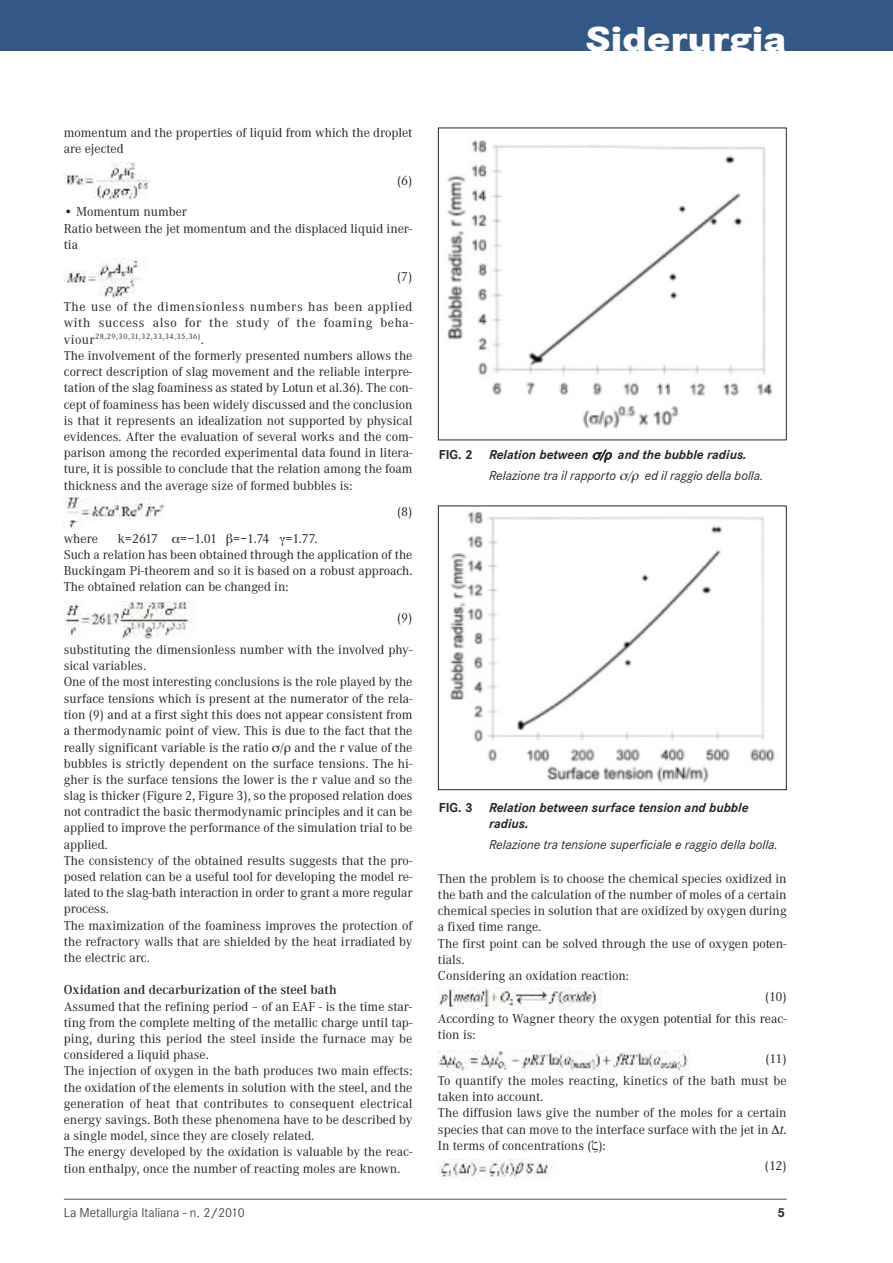
<style>
.page{position:relative;width:893px;height:1263px;background:#fff}
.page>*{position:absolute;margin:0;border:0;box-sizing:border-box;transform-origin:0 0}
.t1{font:800 36px "Corporate S";color:#fff;scale:1.14 1}
.t2{font:13.5px/16.2px "Corporate A";color:#272627}
.t3{font:italic 13.5px "Corporate S";color:#272627}
.t4{font:italic 700 13.5px/16.2px "Corporate S";color:#272627}
.t5{font:13.5px/16.2px "Corporate A";letter-spacing:.045em;color:#272627}
.t6{font:600 13.5px "Corporate A";color:#272627}
.t7{font:300 13.5px "Corporate S";color:#272627}
.t8{font:700 13.5px "Corporate S";color:#272627}
.t9{font:8.1px "Corporate A";letter-spacing:.055em;color:#272627}
.s1{font-size:13.5px}
.s2{font-style:normal}
.s3{font-style:italic}
</style>
<div class="page">
<div style="left:0;top:0;width:893px;height:51px;background:#335786"></div>
<hr style="left:64px;top:1199px;width:723px;height:1px;background:#335786">
<img style="left:64px;top:162px;width:86px;height:39px">
<img style="left:64px;top:258px;width:83px;height:39px">
<img style="left:64px;top:498px;width:101px;height:30px">
<img style="left:64px;top:602px;width:131px;height:37px">
<img style="left:447px;top:140px;width:326px;height:289px">
<div style="left:438px;top:128px;width:349px;height:312px;border:1px solid #272627"></div>
<img style="left:449px;top:511px;width:326px;height:272px">
<div style="left:438px;top:506px;width:349px;height:284px;border:1px solid #272627"></div>
<img style="left:438px;top:987px;width:165px;height:23px">
<img style="left:438px;top:1050px;width:253px;height:22px">
<img style="left:438px;top:1160px;width:114px;height:19px">
<h1 class="t1" style="left:585px;top:18px;width:178px">Siderurgia</h1>
<p class="t2" style="left:64px;top:124px;width:350px">momentum and the properties of liquid from which the droplet are ejected</p>
<p class="t2" style="left:397px;top:172px;width:17px">(6)</p>
<p class="t2" style="left:64px;top:204px;width:350px">• Momentum number<br>Ratio between the jet momentum and the displaced liquid iner&shy;tia</p>
<p class="t2" style="left:397px;top:268px;width:17px">(7)</p>
<p class="t5" style="left:64px;top:298px;width:351px">The use of the dimensionless numbers has been applied with success also for the study of the foaming beha-</p>
<p class="t9" style="left:64px;top:332px;width:142px"><span class="s1">viour</span>28,29,30,31,32,33,34,35,36)<span class="s1">.</span></p>
<p class="t2" style="left:64px;top:347px;width:350px;text-align:justify">The involvement of the formerly presented numbers allows the correct description of slag movement and the reliable interpre&shy;tation of the slag foaminess as stated by Lotun et al.36). The con&shy;cept of foaminess has been widely discussed and the conclusion is that it represents an idealization not supported by physical evidences. After the evaluation of several works and the com&shy;parison among the recorded experimental data found in litera&shy;ture, it is possible to conclude that the relation among the foam thickness and the average size of formed bubbles is:</p>
<p class="t2" style="left:397px;top:503px;width:17px">(8)</p>
<p class="t2" style="left:64px;top:530px;width:36px">where</p>
<p class="t2" style="left:118px;top:530px;width:42px">k=2617</p>
<p class="t2" style="left:64px;top:530px;width:350px;text-indent:117px">=−1.01 =−1.74 =1.77.<br>Such a relation has been obtained through the application of the Buckingam Pi-theorem and so it is based on a robust approach.<br>The obtained relation can be changed in:</p>
<p class="t2" style="left:397px;top:609px;width:17px">(9)</p>
<p class="t2" style="left:64px;top:641px;width:350px">substituting the dimensionless number with the involved phy&shy;sical variables.<br>One of the most interesting conclusions is the role played by the surface tensions which is present at the numerator of the rela&shy;tion (9) and at a first sight this does not appear consistent from a thermodynamic point of view. This is due to the fact that the really significant variable is the ratio</p>
<p class="t2" style="left:64px;top:739px;width:350px;text-indent:231px">and the r value of the bubbles is strictly dependent on the surface tensions. The hi&shy;gher is the surface tensions the lower is the r value and so the slag is thicker (Figure 2, Figure 3), so the proposed relation does not contradict the basic thermodynamic principles and it can be applied to improve the performance of the simulation trial to be applied.<br>The consistency of the obtained results suggests that the pro&shy;posed relation can be a useful tool for developing the model re&shy;lated to the slag-bath interaction in order to grant a more regular process.<br>The maximization of the foaminess improves the protection of the refractory walls that are shielded by the heat irradiated by the electric arc.</p>
<p class="t6" style="left:64px;top:982px;width:274px">Oxidation and decarburization of the steel bath</p>
<p class="t2" style="left:64px;top:998px;width:350px">Assumed that the refining period – of an EAF - is the time star&shy;ting from the complete melting of the metallic charge until tap&shy;ping, during this period the steel inside the furnace may be considered a liquid phase.<br>The injection of oxygen in the bath produces two main effects: the oxidation of the elements in solution with the steel, and the generation of heat that contributes to consequent electrical energy savings. Both these phenomena have to be described by a single model, since they are closely related.<br>The energy developed by the oxidation is valuable by the reac&shy;tion enthalpy, once the number of reacting moles are known.</p>
<p class="t4" style="left:439px;top:447px;width:151px"><span class="s2">FIG. 2</span> Relation between</p>
<p class="t4" style="left:618px;top:447px;width:130px">and the bubble radius.</p>
<p class="t3" style="left:489px;top:467px;width:129px">Relazione tra il rapporto</p>
<p class="t3" style="left:645px;top:467px;width:120px">ed il raggio della bolla.</p>
<p class="t4" style="left:489px;top:799px;width:261px;text-indent:-50px"><span class="s2">FIG. 3</span> Relation between surface tension and bubble radius.</p>
<p class="t3" style="left:489px;top:836px;width:290px">Relazione tra tensione superficiale e raggio della bolla.</p>
<p class="t2" style="left:438px;top:870px;width:350px">Then the problem is to choose the chemical species oxidized in the bath and the calculation of the number of moles of a certain chemical species in solution that are oxidized by oxygen during a fixed time range.<br>The first point can be solved through the use of oxygen poten&shy;tials.<br>Considering an oxidation reaction:</p>
<p class="t2" style="left:438px;top:985px;width:350px;line-height:22px;text-align:right">(10)<br>According to Wagner theory the oxygen potential for this reac-</p>
<p class="t2" style="left:438px;top:1026px;width:39px">tion is:</p>
<p class="t2" style="left:438px;top:1047px;width:350px;line-height:21.6px;text-align:right">(11)<br>To quantify the moles reacting, kinetics of the bath must be</p>
<p class="t2" style="left:438px;top:1088px;width:350px">taken into account.<br>The diffusion laws give the number of the moles for a certain species that can move to the interface surface with the jet in ∆<span class="s3">t</span>.<br>In terms of concentrations ( ):</p>
<p class="t2" style="left:765px;top:1157px;width:23px">(12)</p>
<p class="t7" style="left:64px;top:1204px;width:182px">La Metallurgia Italiana - n. 2/2010</p>
<p class="t8" style="left:778px;top:1204px;width:9px">5</p>
</div>
